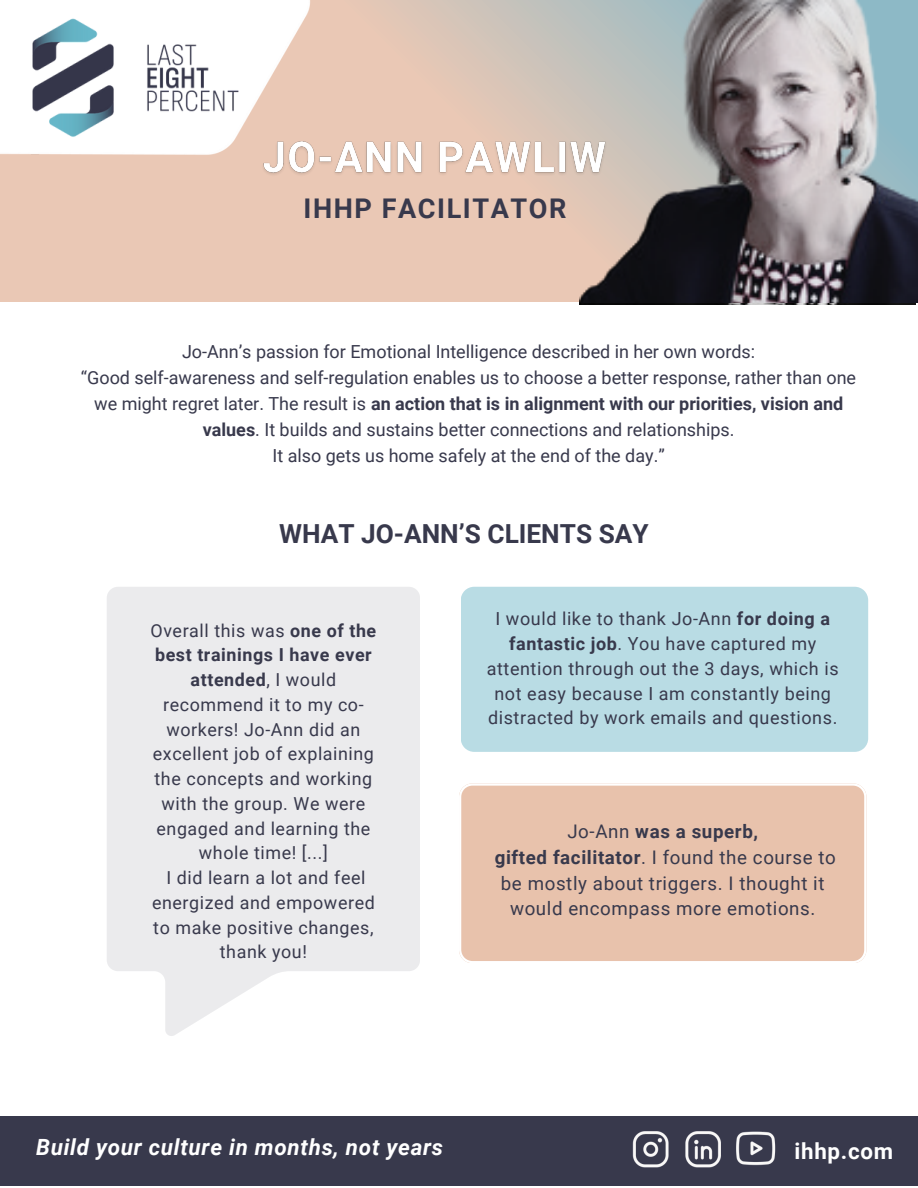
<style>
.page{position:relative;width:918px;height:1188px;background:#fff}
.page>*{position:absolute;margin:0;border:0;box-sizing:border-box;transform-origin:0 0}
.t1{font:700 27.15px "Roboto";letter-spacing:.055em;color:#38394c}
.t2{font:700 26.25px "Roboto";color:#38394c}
.t3{font:italic 700 22.35px "Roboto";letter-spacing:.03em;color:#fff}
.t4{font:700 22.35px "Roboto";letter-spacing:.03em;color:#fff}
.t5{font:18.75px/25.8px "Roboto";letter-spacing:.03em;color:#38394c;text-align:center}
.t6{font:700 18.75px "Roboto";letter-spacing:.03em;color:#38394c}
.t7{font:18px/25.8px "Roboto";color:#38394c;text-align:center}
.t8{font:18px/24.8px "Roboto";letter-spacing:.035em;color:#38394c;text-align:center}
.t9{font:17.85px/24.8px "Roboto";letter-spacing:.035em;color:#38394c;text-align:center}
.s1{font-weight:700}
.s2{font-weight:400}
</style>
<div class="page">
<svg style="left:107px;top:587px;width:313px;height:449px;background:#ededef"></svg>
<div style="left:461px;top:587px;width:407px;height:165px;background:#b9dce4"></div>
<div style="left:459px;top:783px;width:407px;height:180px;background:#e8c2ac"></div>
<svg style="left:0;top:0;width:579px;height:302px;background:#e5c7b5"></svg>
<img style="left:0;top:0;width:312px;height:159px">
<img style="left:16px;top:7px;width:242px;height:133px">
<img style="left:258px;top:135px;width:321px;height:48px">
<img style="left:581px;top:0;width:337px;height:302px">
<div style="left:0;top:1116px;width:918px;height:69px;background:#38394c"></div>
<img style="left:685px;top:1131px;width:36px;height:37px">
<img style="left:736px;top:1131px;width:40px;height:35px">
<img style="left:632px;top:1131px;width:37px;height:37px">
<p class="t1" style="left:304px;top:193px;width:264px">IHHP FACILITATOR</p>
<p class="t7" style="left:182px;top:339px;width:575px">Jo-Ann’s passion for Emotional Intelligence described in her own words:</p>
<p class="t7" style="left:81px;top:365px;width:777px">“Good self-awareness and self-regulation enables us to choose a better response, rather than one we might regret later. The result is <span class="s1">an action that is in alignment with our priorities, vision and values</span>. It builds and sustains better connections and relationships.</p>
<p class="t7" style="left:273px;top:443px;width:394px">It also gets us home safely at the end of the day.”</p>
<h2 class="t2" style="left:279px;top:518px;width:371px">WHAT JO-ANN’S CLIENTS SAY</h2>
<h2 class="t9" style="left:151px;top:618px;width:227px">Overall this was <span class="s1">one of the best trainings I have ever attended</span>, I would recommend it to my co&shy;workers! Jo-Ann did an excellent job of explaining the concepts and working with the group. We were engaged and learning the whole time! [...]</h2>
<p class="t9" style="left:152px;top:866px;width:224px">I did learn a lot and feel energized and empowered to make positive changes, thank you!</p>
<p class="t8" style="left:487px;top:607px;width:353px">I would like to thank Jo-Ann <span class="s1">for doing a fantastic job</span>. You have captured my attention through out the 3 days, which is not easy because I am constantly being distracted by work emails and questions.</p>
<p class="t6" style="left:567px;top:820px;width:192px"><span class="s2">Jo-Ann</span> was a superb,</p>
<p class="t5" style="left:495px;top:844px;width:343px"><span class="s1">gifted facilitator</span>. I found the course to be mostly about triggers. I thought it would encompass more emotions.</p>
<h3 class="t3" style="left:36px;top:1134px;width:409px">Build your culture in months, not years</h3>
<p class="t4" style="left:795px;top:1138px;width:100px">ihhp.com</p>
</div>
